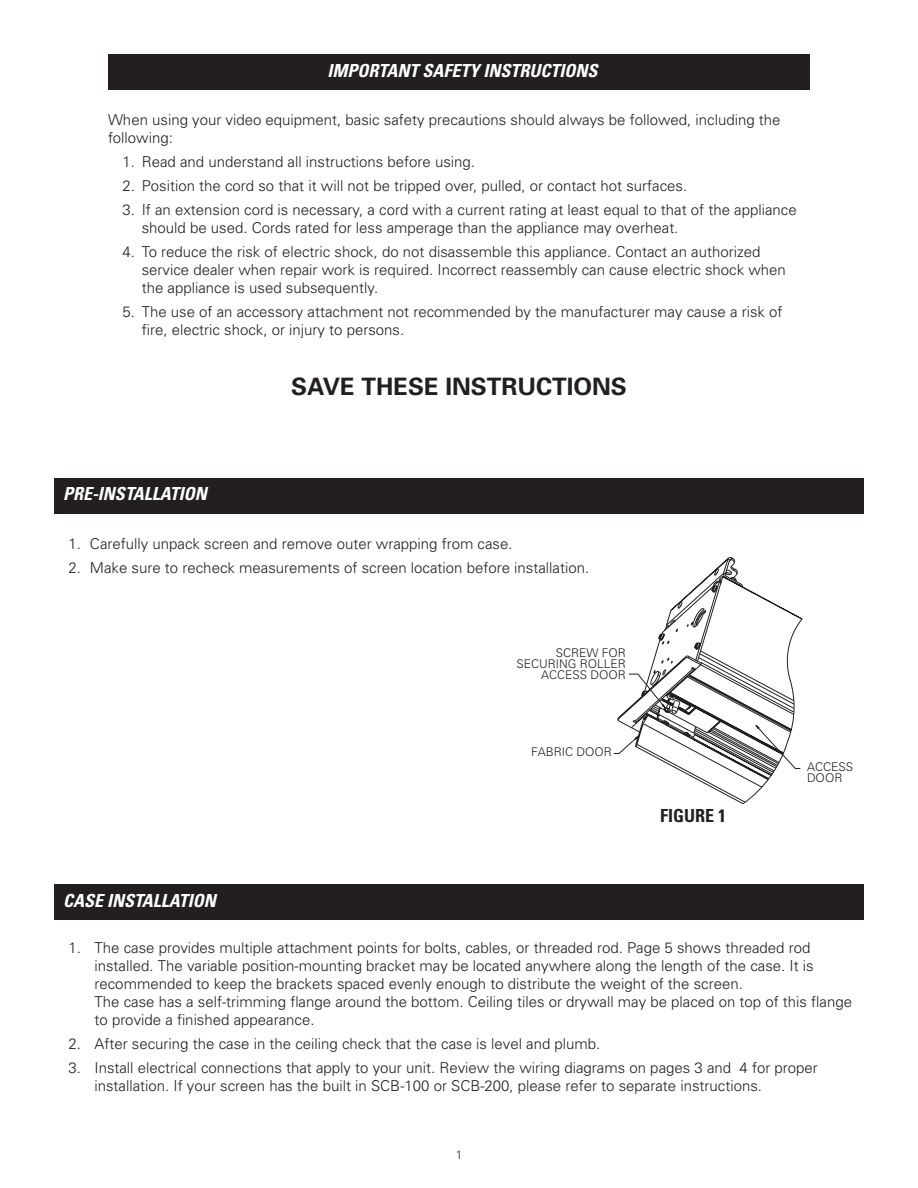
<style>
.page{position:relative;width:918px;height:1188px;background:#fff}
.page>*{position:absolute;margin:0;border:0;box-sizing:border-box;transform-origin:0 0}
.t1{font:700 24px "Univers";color:#231f20}
.t2{font:italic 700 condensed 18px "Univers";color:#fff}
.t3{font:700 condensed 18px "Univers";color:#231f20}
.t4{font:300 15px/18px "Univers";color:#231f20}
.t5{font:300 12px/11.2px "Univers";color:#231f20}
</style>
<div class="page">
<div style="left:54px;top:478px;width:810px;height:36px;background:#231f20"></div>
<div style="left:54px;top:884px;width:810px;height:36px;background:#231f20"></div>
<div style="left:108px;top:54px;width:702px;height:36px;background:#231f20"></div>
<svg style="left:614px;top:557px;width:189px;height:247px"></svg>
<p class="t2" style="left:328px;top:64px;width:271px">IMPORTANT SAFETY INSTRUCTIONS</p>
<p class="t4" style="left:108px;top:112px;width:674px">When using your video equipment, basic safety precautions should always be followed, including the following:</p>
<p class="t4" style="left:122px;top:154px;width:354px">1. Read and understand all instructions before using.</p>
<p class="t4" style="left:122px;top:178px;width:566px">2. Position the cord so that it will not be tripped over, pulled, or contact hot surfaces.</p>
<p class="t4" style="left:142px;top:202px;width:657px;text-indent:-19px">3. If an extension cord is necessary, a cord with a current rating at least equal to that of the appliance should be used. Cords rated for less amperage than the appliance may overheat.</p>
<p class="t4" style="left:142px;top:244px;width:646px;text-indent:-19px">4. To reduce the risk of electric shock, do not disassemble this appliance. Contact an authorized service dealer when repair work is required. Incorrect reassembly can cause electric shock when the appliance is used subsequently.</p>
<p class="t4" style="left:142px;top:304px;width:642px;text-indent:-19px">5. The use of an accessory attachment not recommended by the manufacturer may cause a risk of fire, electric shock, or injury to persons.</p>
<h1 class="t1" style="left:291px;top:378px;width:337px">SAVE THESE INSTRUCTIONS</h1>
<p class="t2" style="left:63px;top:487px;width:145px">PRE-INSTALLATION</p>
<p class="t4" style="left:68px;top:536px;width:446px">1. Carefully unpack screen and remove outer wrapping from case.</p>
<p class="t4" style="left:68px;top:560px;width:522px">2. Make sure to recheck measurements of screen location before installation.</p>
<p class="t5" style="left:516px;top:648px;width:111px;text-align:right">SCREW FOR<br>SECURING ROLLER<br>ACCESS DOOR</p>
<p class="t5" style="left:531px;top:747px;width:82px">FABRIC DOOR</p>
<p class="t3" style="left:660px;top:809px;width:67px">FIGURE 1</p>
<p class="t5" style="left:807px;top:762px;width:48px">ACCESS<br>DOOR</p>
<p class="t2" style="left:63px;top:894px;width:154px">CASE INSTALLATION</p>
<p class="t4" style="left:94px;top:940px;width:759px;text-indent:-26px">1. The case provides multiple attachment points for bolts, cables, or threaded rod. Page 5 shows threaded rod installed. The variable position-mounting bracket may be located anywhere along the length of the case. It is recommended to keep the brackets spaced evenly enough to distribute the weight of the screen.<br>The case has a self-trimming flange around the bottom. Ceiling tiles or drywall may be placed on top of this flange to provide a finished appearance.</p>
<p class="t4" style="left:68px;top:1036px;width:533px">2. After securing the case in the ceiling check that the case is level and plumb.</p>
<p class="t4" style="left:94px;top:1060px;width:725px;text-indent:-26px">3. Install electrical connections that apply to your unit. Review the wiring diagrams on pages 3 and 4 for proper installation. If your screen has the built in SCB-100 or SCB-200, please refer to separate instructions.</p>
<p class="t5" style="left:456px;top:1150px;width:8px">1</p>
</div>
